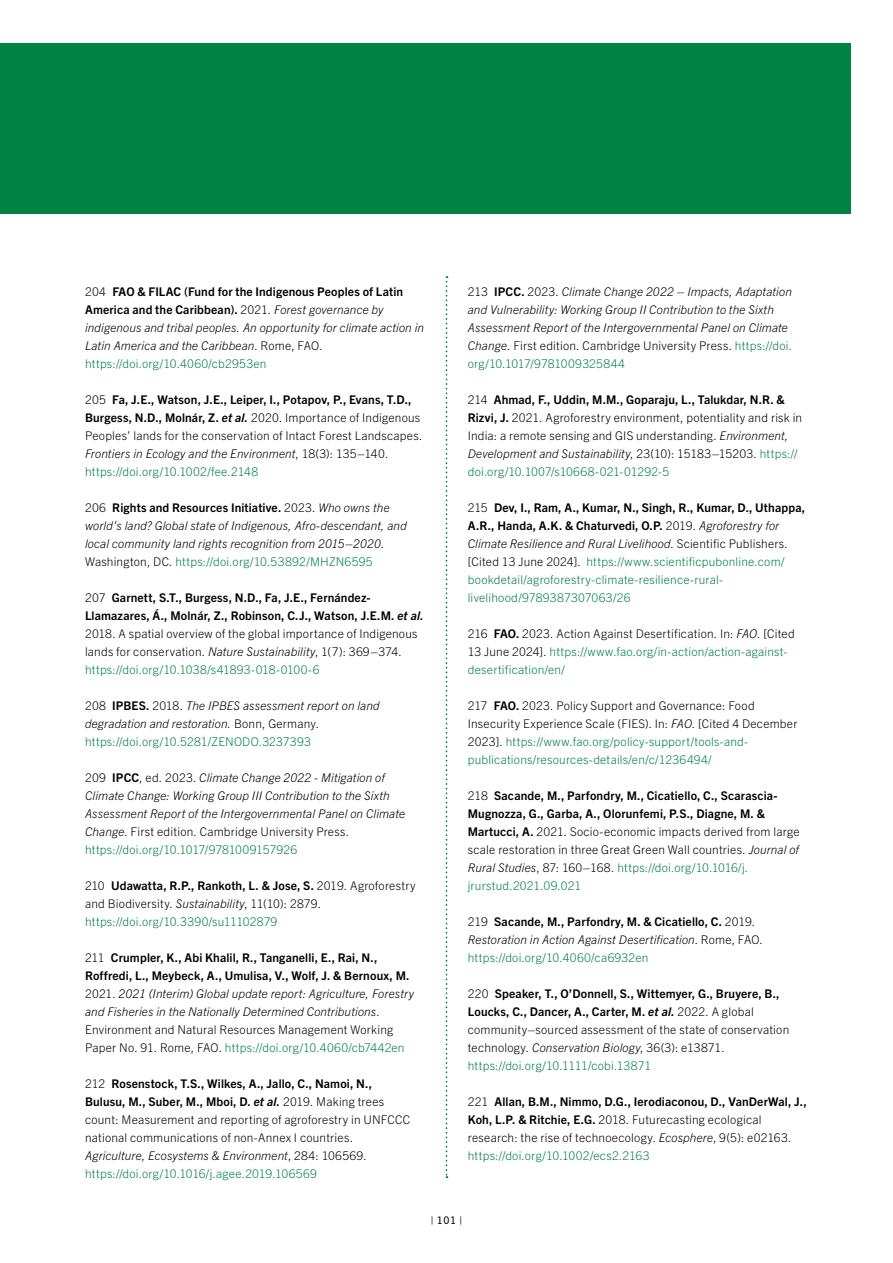
<style>
.page{position:relative;width:893px;height:1263px;background:#fff}
.page>*{position:absolute;margin:0;border:0;box-sizing:border-box;transform-origin:0 0}
.t1{font:300 12px/18px "Trade Gothic Next LT Pro";letter-spacing:.015em;color:#000}
.t2{font:italic 300 12px/18px "Trade Gothic Next LT Pro";letter-spacing:.01em;color:#000}
.t3{font:700 12px/18px "Trade Gothic Next LT Pro";letter-spacing:.015em;color:#000}
.t4{font:300 12px/18px "Trade Gothic Next LT Pro";letter-spacing:.015em;color:#008244}
.t5{font:10.5px "Trade Gothic Next LT Pro";color:#000}
.s1{font-style:normal}
.s2{font-weight:700;font-style:normal}
.s3{font-style:normal;color:#008244}
.s4{font-weight:700}
.s5{font-weight:700;font-style:italic}
.s6{font-style:italic}
.s7{color:#008244}
.s8{font-weight:300}
.s9{font-weight:300;font-style:italic}
.s10{font-weight:300;color:#008244}
.s11{color:#000}
.s12{font-weight:700;color:#000}
.s13{font-style:italic;color:#000}
</style>
<div class="page">
<div style="left:0;top:44px;width:850px;height:170px;background:#008244"></div>
<svg style="left:446px;top:276px;width:1px;height:902px"></svg>
<p class="t2" style="left:85px;top:282px;width:341px"><span class="s1">204</span> <span class="s2">FAO &amp; FILAC (Fund for the Indigenous Peoples of Latin America and the Caribbean).</span> <span class="s1">2021.</span> Forest governance by indigenous and tribal peoples. An opportunity for climate action in Latin America and the Caribbean<span class="s1">. Rome, FAO. </span><span class="s3">https://doi.org/10.4060/cb2953en</span></p>
<p class="t1" style="left:85px;top:390px;width:339px">205 <span class="s4">Fa, J.E., Watson, J.E., Leiper, I., Potapov, P., Evans, T.D., Burgess, N.D., Molnár, Z.</span> <span class="s5">et al.</span> 2020. Importance of Indigenous Peoples’ lands for the conservation of Intact Forest Landscapes.<br><span class="s6">Frontiers in Ecology and the Environment</span>, 18(3): 135–140. <span class="s7">https://doi.org/10.1002/fee.2148</span></p>
<p class="t2" style="left:85px;top:498px;width:323px"><span class="s1">206</span> <span class="s2">Rights and Resources Initiative.</span> <span class="s1">2023.</span> Who owns the world’s land? Global state of Indigenous, Afro-descendant, and local community land rights recognition from 2015–2020<span class="s1">.<br>Washington, DC.</span> <span class="s3">https://doi.org/10.53892/MHZN6595</span></p>
<p class="t3" style="left:85px;top:588px;width:340px"><span class="s8">207</span> Garnett, S.T., Burgess, N.D., Fa, J.E., Fernández-Llamazares, Á., Molnár, Z., Robinson, C.J., Watson, J.E.M. <span class="s6">et al.<br></span><span class="s8">2018. A spatial overview of the global importance of Indigenous lands for conservation.</span> <span class="s9">Nature Sustainability</span><span class="s8">, 1(7): 369–374. </span><span class="s10">https://doi.org/10.1038/s41893-018-0100-6</span></p>
<p class="t2" style="left:85px;top:696px;width:296px"><span class="s1">208</span> <span class="s2">IPBES.</span> <span class="s1">2018.</span> The IPBES assessment report on land degradation and restoration. <span class="s1">Bonn, Germany. </span><span class="s3">https://doi.org/10.5281/ZENODO.3237393</span></p>
<p class="t2" style="left:85px;top:768px;width:322px"><span class="s1">209</span> <span class="s2">IPCC</span><span class="s1">, ed. 2023.</span> Climate Change 2022 - Mitigation of Climate Change: Working Group III Contribution to the Sixth Assessment Report of the Intergovernmental Panel on Climate Change<span class="s1">. First edition. Cambridge University Press. </span><span class="s3">https://doi.org/10.1017/9781009157926</span></p>
<p class="t1" style="left:85px;top:876px;width:332px">210 <span class="s4">Udawatta, R.P., Rankoth, L. &amp; Jose, S.</span> 2019. Agroforestry and Biodiversity. <span class="s6">Sustainability</span>, 11(10): 2879. <span class="s7">https://doi.org/10.3390/su11102879</span></p>
<p class="t2" style="left:85px;top:948px;width:331px"><span class="s1">211</span> <span class="s2">Crumpler, K., Abi Khalil, R., Tanganelli, E., Rai, N., Roffredi, L., Meybeck, A., Umulisa, V., Wolf, J. &amp; Bernoux, M.<br></span><span class="s1">2021.</span> 2021 (Interim) Global update report: Agriculture, Forestry and Fisheries in the Nationally Determined Contributions<span class="s1">.<br>Environment and Natural Resources Management Working Paper No. 91. Rome, FAO.</span> <span class="s3">https://doi.org/10.4060/cb7442en</span></p>
<p class="t1" style="left:85px;top:1074px;width:327px">212 <span class="s4">Rosenstock, T.S., Wilkes, A., Jallo, C., Namoi, N., Bulusu, M., Suber, M., Mboi, D.</span> <span class="s5">et al.</span> 2019. Making trees count: Measurement and reporting of agroforestry in UNFCCC national communications of non-Annex I countries.<br><span class="s6">Agriculture, Ecosystems &amp; Environment</span>, 284: 106569. <span class="s7">https://doi.org/10.1016/j.agee.2019.106569</span></p>
<p class="t2" style="left:468px;top:282px;width:326px"><span class="s1">213</span> <span class="s2">IPCC.</span> <span class="s1">2023.</span> Climate Change 2022 – Impacts, Adaptation and Vulnerability: Working Group II Contribution to the Sixth Assessment Report of the Intergovernmental Panel on Climate Change<span class="s1">. First edition. Cambridge University Press.</span> <span class="s3">https://doi. org/10.1017/9781009325844</span></p>
<p class="t1" style="left:468px;top:390px;width:336px">214 <span class="s4">Ahmad, F., Uddin, M.M., Goparaju, L., Talukdar, N.R. &amp; Rizvi, J.</span> 2021. Agroforestry environment, potentiality and risk in India: a remote sensing and GIS understanding. <span class="s6">Environment, Development and Sustainability</span>, 23(10): 15183–15203. <span class="s7">https:// doi.org/10.1007/s10668-021-01292-5</span></p>
<p class="t4" style="left:468px;top:498px;width:339px"><span class="s11">215</span> <span class="s12">Dev, I., Ram, A., Kumar, N., Singh, R., Kumar, D., Uthappa, A.R., Handa, A.K. &amp; Chaturvedi, O.P.</span> <span class="s11">2019.</span> <span class="s13">Agroforestry for Climate Resilience and Rural Livelihood</span><span class="s11">. Scientific Publishers. [Cited 13 June 2024].</span> https://www.scientificpubonline.com/ bookdetail/agroforestry-climate-resilience-rural&shy;livelihood/9789387307063/26</p>
<p class="t4" style="left:468px;top:624px;width:328px"><span class="s11">216</span> <span class="s12">FAO.</span> <span class="s11">2023. Action Against Desertification. In:</span> <span class="s13">FAO</span><span class="s11">. [Cited<br>13 June 2024].</span> https://www.fao.org/in-action/action-against&shy;desertification/en/</p>
<p class="t1" style="left:468px;top:696px;width:331px">217 <span class="s4">FAO.</span> 2023. Policy Support and Governance: Food Insecurity Experience Scale (FIES). In: <span class="s6">FAO</span>. [Cited 4 December 2023]. <span class="s7">https://www.fao.org/policy-support/tools-and&shy;publications/resources-details/en/c/1236494/</span></p>
<p class="t3" style="left:468px;top:786px;width:333px"><span class="s8">218</span> Sacande, M., Parfondry, M., Cicatiello, C., Scarascia-Mugnozza, G., Garba, A., Olorunfemi, P.S., Diagne, M. &amp; Martucci, A. <span class="s8">2021. Socio-economic impacts derived from large scale restoration in three Great Green Wall countries.</span> <span class="s9">Journal of Rural Studies</span><span class="s8">, 87: 160–168.</span> <span class="s10">https://doi.org/10.1016/j. jrurstud.2021.09.021</span></p>
<p class="t2" style="left:468px;top:912px;width:297px"><span class="s1">219</span> <span class="s2">Sacande, M., Parfondry, M. &amp; Cicatiello, C.</span> <span class="s1">2019.<br></span>Restoration in Action Against Desertification<span class="s1">. Rome, FAO. </span><span class="s3">https://doi.org/10.4060/ca6932en</span></p>
<p class="t1" style="left:468px;top:984px;width:323px">220 <span class="s4">Speaker, T., O’Donnell, S., Wittemyer, G., Bruyere, B., Loucks, C., Dancer, A., Carter, M.</span> <span class="s5">et al.</span> 2022. A global community–sourced assessment of the state of conservation technology. <span class="s6">Conservation Biology</span>, 36(3): e13871. <span class="s7">https://doi.org/10.1111/cobi.13871</span></p>
<p class="t1" style="left:468px;top:1092px;width:340px">221 <span class="s4">Allan, B.M., Nimmo, D.G., Ierodiaconou, D., VanDerWal, J., Koh, L.P. &amp; Ritchie, E.G.</span> 2018. Futurecasting ecological research: the rise of technoecology. <span class="s6">Ecosphere</span>, 9(5): e02163. <span class="s7">https://doi.org/10.1002/ecs2.2163</span></p>
<p class="t5" style="left:431px;top:1213px;width:33px">| 101 |</p>
</div>
